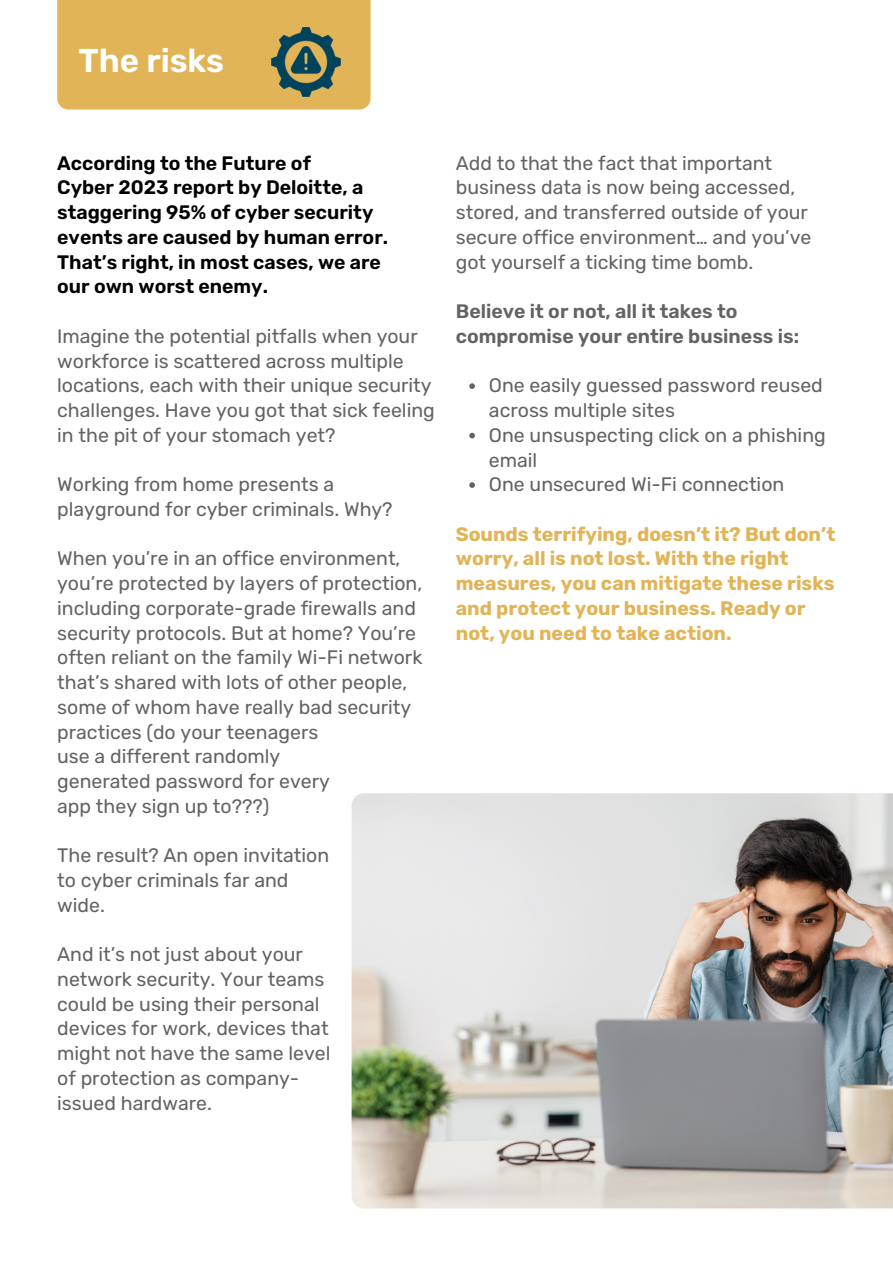
<style>
.page{position:relative;width:893px;height:1264px;background:#fff}
.page>*{position:absolute;margin:0;border:0;box-sizing:border-box;transform-origin:0 0}
.t1{font:600 33px "Rubik";color:#fff}
.t2{font:19.5px/24.8px "Rubik";color:#646363}
.t3{font:700 19.5px/24.8px "Rubik";color:#e1b457}
.t4{font:600 19.5px/24.8px "Rubik";color:#000}
.t5{font:600 19.5px "Rubik";color:#646363}
</style>
<div class="page">
<div style="left:57px;top:0;width:313px;height:109px;background:#e1b457"></div>
<img style="left:272px;top:28px;width:68px;height:68px">
<img style="left:351px;top:793px;width:541px;height:415px">
<svg style="left:469px;top:383px;width:6px;height:6px"></svg>
<svg style="left:469px;top:433px;width:6px;height:5px"></svg>
<svg style="left:469px;top:482px;width:6px;height:6px"></svg>
<p class="t1" style="left:78px;top:41px;width:147px">The risks</p>
<p class="t4" style="left:57px;top:151px;width:255px">According to the Future of</p>
<p class="t4" style="left:57px;top:175px;width:332px">Cyber 2023 report by Deloitte, a staggering 95% of cyber security events are caused by human error.<br>That’s right, in most cases, we are</p>
<p class="t4" style="left:57px;top:274px;width:212px">our own worst enemy.</p>
<p class="t2" style="left:57px;top:324px;width:362px">Imagine the potential pitfalls when your workforce is scattered across multiple</p>
<p class="t2" style="left:57px;top:373px;width:379px">locations, each with their unique security challenges. Have you got that sick feeling in the pit of your stomach yet?</p>
<p class="t2" style="left:57px;top:472px;width:278px">Working from home presents a</p>
<p class="t2" style="left:57px;top:497px;width:337px">playground for cyber criminals. Why?</p>
<p class="t2" style="left:57px;top:546px;width:366px">When you’re in an office environment, you’re protected by layers of protection, including corporate-grade firewalls and security protocols. But at home? You’re often reliant on the family Wi-Fi network that’s shared with lots of other people, some of whom have really bad security practices (do your teenagers</p>
<p class="t2" style="left:57px;top:744px;width:225px">use a different randomly</p>
<p class="t2" style="left:57px;top:769px;width:274px">generated password for every</p>
<p class="t2" style="left:57px;top:793px;width:213px">app they sign up to???)</p>
<p class="t2" style="left:57px;top:843px;width:273px">The result? An open invitation</p>
<p class="t2" style="left:57px;top:868px;width:233px">to cyber criminals far and</p>
<p class="t2" style="left:57px;top:892px;width:49px">wide.</p>
<p class="t2" style="left:57px;top:942px;width:247px">And it’s not just about your</p>
<p class="t2" style="left:57px;top:966px;width:268px">network security. Your teams</p>
<p class="t2" style="left:57px;top:991px;width:264px">could be using their personal</p>
<p class="t2" style="left:57px;top:1016px;width:273px">devices for work, devices that</p>
<p class="t2" style="left:57px;top:1041px;width:275px">might not have the same level</p>
<p class="t2" style="left:57px;top:1065px;width:243px">of protection as company-</p>
<p class="t2" style="left:57px;top:1090px;width:156px">issued hardware.</p>
<p class="t2" style="left:456px;top:151px;width:357px">Add to that the fact that important business data is now being accessed, stored, and transferred outside of your secure office environment… and you’ve got yourself a ticking time bomb.</p>
<p class="t5" style="left:456px;top:300px;width:283px">Believe it or not, all it takes to</p>
<p class="t5" style="left:456px;top:324px;width:345px">compromise your entire business is:</p>
<p class="t2" style="left:489px;top:373px;width:335px">One easily guessed password reused across multiple sites</p>
<p class="t2" style="left:489px;top:423px;width:338px">One unsuspecting click on a phishing email</p>
<p class="t2" style="left:489px;top:472px;width:297px">One unsecured Wi-Fi connection</p>
<p class="t3" style="left:456px;top:521px;width:381px">Sounds terrifying, doesn’t it? But don’t worry, all is not lost. With the right measures, you can mitigate these risks and protect your business. Ready or not, you need to take action.</p>
</div>
